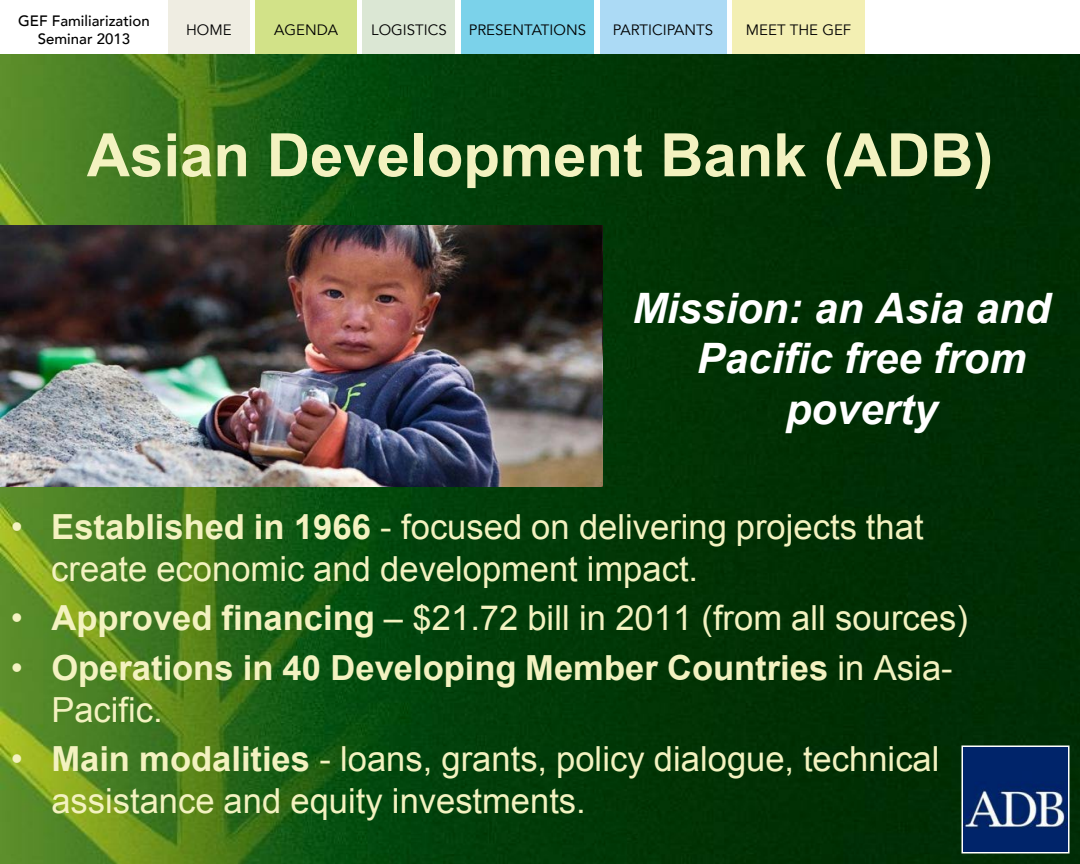
<style>
.page{position:relative;width:1080px;height:864px;background:#fff}
.page>*{position:absolute;margin:0;border:0;box-sizing:border-box;transform-origin:0 0}
.t1{font:700 60px "Arial";color:#f3f2c0}
.t2{font:italic 700 42px "Arial";color:#fff}
.t3{font:34.5px/41.4px "Arial";color:#f3f2c0}
.t4{font:700 34.5px/41.4px "Arial";color:#f3f2c0}
.t5{font:15px "Avenir";color:#000}
.t6{font:500 15px/18px "Avenir";color:#000;text-align:center}
.s1{font-weight:700}
.s2{font-weight:400}
</style>
<div class="page">
<div style="left:168px;top:0;width:82px;height:54px;background:#efede2"></div>
<div style="left:600px;top:0;width:126px;height:54px;background:#acdaf5"></div>
<div style="left:363px;top:0;width:92px;height:54px;background:#dbe7d4"></div>
<div style="left:732px;top:0;width:133px;height:54px;background:#f3efb3"></div>
<div style="left:256px;top:0;width:101px;height:54px;background:#d2e288"></div>
<div style="left:461px;top:0;width:133px;height:54px;background:#7bd2ea"></div>
<img style="left:1px;top:55px;width:1079px;height:809px">
<img style="left:965px;top:749px;width:102px;height:102px">
<div style="left:962px;top:746px;width:108px;height:108px;border:2px solid #fff"></div>
<img style="left:0;top:225px;width:603px;height:261px">
<p class="t6" style="left:18px;top:10px;width:133px">GEF Familiarization<br>Seminar 2013</p>
<p class="t5" style="left:186px;top:20px;width:47px">HOME</p>
<p class="t5" style="left:274px;top:20px;width:65px">AGENDA</p>
<p class="t5" style="left:371px;top:20px;width:77px">LOGISTICS</p>
<p class="t5" style="left:469px;top:20px;width:119px">PRESENTATIONS</p>
<p class="t5" style="left:613px;top:20px;width:102px">PARTICIPANTS</p>
<p class="t5" style="left:746px;top:20px;width:107px">MEET THE GEF</p>
<h1 class="t1" style="left:87px;top:115px;width:908px">Asian Development Bank (ADB)</h1>
<p class="t2" style="left:632px;top:280px;width:419px">Mission: an Asia and</p>
<p class="t2" style="left:697px;top:330px;width:331px">Pacific free from</p>
<p class="t2" style="left:786px;top:381px;width:153px">poverty</p>
<p class="t3" style="left:51px;top:507px;width:874px;text-indent:-41px">• <span class="s1">Established in 1966</span> - focused on delivering projects that create economic and development impact.</p>
<p class="t3" style="left:11px;top:598px;width:959px">• <span class="s1">Approved financing</span> – $21.72 bill in 2011 (from all sources)</p>
<p class="t4" style="left:51px;top:648px;width:903px;text-indent:-41px"><span class="s2">•</span> Operations in 40 Developing Member Countries <span class="s2">in Asia-<br>Pacific.</span></p>
<p class="t3" style="left:51px;top:739px;width:890px;text-indent:-41px">• <span class="s1">Main modalities</span> - loans, grants, policy dialogue, technical assistance and equity investments.</p>
</div>
